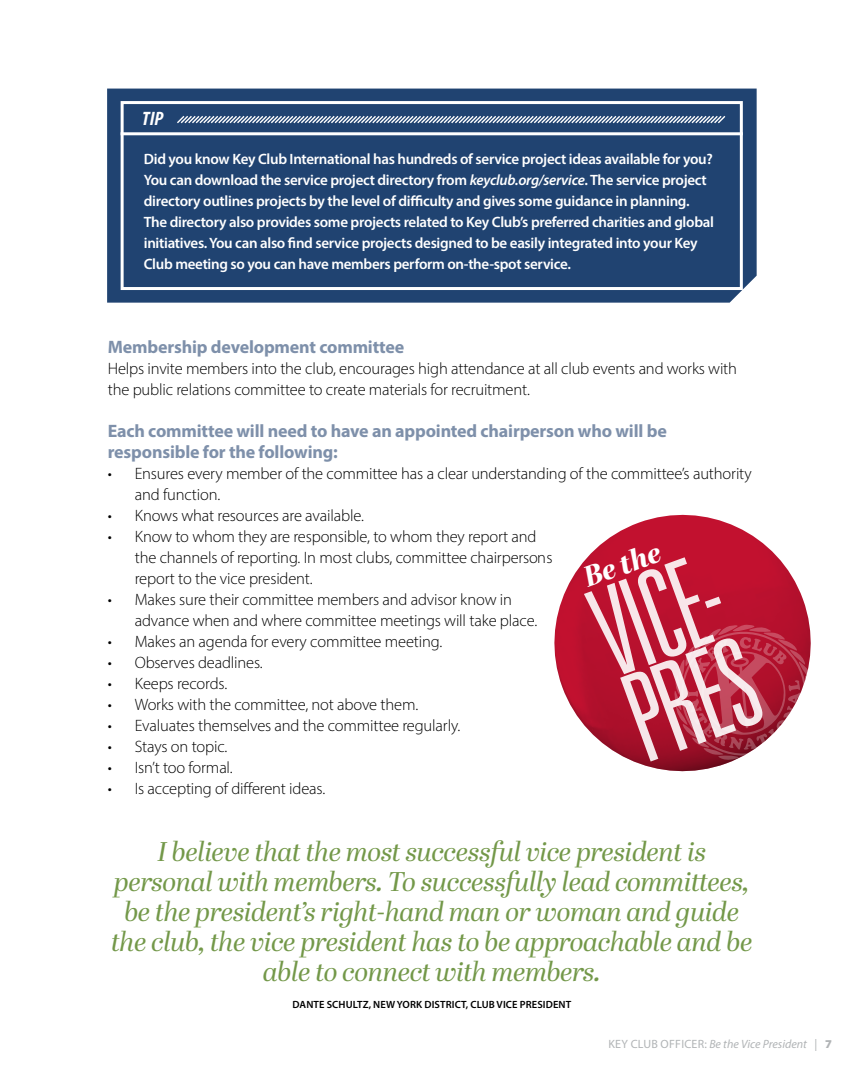
<style>
.page{position:relative;width:864px;height:1080px;background:#fff}
.page>*{position:absolute;margin:0;border:0;box-sizing:border-box;transform-origin:0 0}
.t1{font:300 ultra-condensed 123.45px/91.2px "Univers LT Std";color:#fff}
.t2{font:italic 800 28.5px "Abril Display";color:#fff}
.t3{font:italic 27px/30px "Abril Display";letter-spacing:-.01em;color:#739849;text-align:center}
.t4{font:italic 700 condensed 19.5px "Myriad Pro";color:#fff}
.t5{font:700 18px/21px "Myriad Pro";letter-spacing:-.01em;color:#7e90aa}
.t6{font:300 16.5px/21px "Myriad Pro";letter-spacing:-.01em;color:#000}
.t7{font:600 15px/21px "Myriad Pro";letter-spacing:-.02em;color:#fff}
.t8{font:italic 12px "Myriad Pro";color:#b1b4b6}
.t9{font:600 10.5px "Myriad Pro";letter-spacing:.01em;color:#000}
.s1{font-style:italic}
.s2{font-style:normal}
.s3{font-weight:900;font-style:normal}
</style>
<div class="page">
<div style="left:107px;top:89px;width:650px;height:214px;background:#204371"></div>
<div style="left:121px;top:101px;width:622px;height:189px;border:3px solid #fff"></div>
<svg style="left:175px;top:114px;width:552px;height:11px;background:#647c9c"></svg>
<hr style="left:121px;top:132px;width:622px;height:3px;background:#fff">
<svg style="left:554px;top:514px;width:256px;height:258px;fill:#c0112f"></svg>
<svg style="left:674px;top:625px;width:137px;height:139px;background:#bc4459"></svg>
<p class="t4" style="left:142px;top:106px;width:23px">TIP</p>
<p class="t7" style="left:144px;top:148px;width:572px">Did you know Key Club International has hundreds of service project ideas available for you?<br>You can download the service project directory from <span class="s1">keyclub.org/service</span>. The service project directory outlines projects by the level of difficulty and gives some guidance in planning.<br>The directory also provides some projects related to Key Club’s preferred charities and global initiatives. You can also find service projects designed to be easily integrated into your Key Club meeting so you can have members perform on-the-spot service.</p>
<p class="t5" style="left:108px;top:336px;width:298px">Membership development committee</p>
<p class="t6" style="left:108px;top:358px;width:631px">Helps invite members into the club, encourages high attendance at all club events and works with the public relations committee to create materials for recruitment.</p>
<p class="t5" style="left:108px;top:420px;width:561px">Each committee will need to have an appointed chairperson who will be responsible for the following:</p>
<p class="t6" style="left:135px;top:463px;width:618px;text-indent:-27px">• Ensures every member of the committee has a clear understanding of the committee’s authority and function.</p>
<p class="t6" style="left:108px;top:505px;width:258px">• Knows what resources are available.</p>
<p class="t6" style="left:135px;top:526px;width:419px;text-indent:-27px">• Know to whom they are responsible, to whom they report and the channels of reporting. In most clubs, committee chairpersons report to the vice president.</p>
<p class="t6" style="left:135px;top:589px;width:404px;text-indent:-27px">• Makes sure their committee members and advisor know in advance when and where committee meetings will take place.</p>
<p class="t6" style="left:108px;top:631px;width:336px">• Makes an agenda for every committee meeting.</p>
<p class="t6" style="left:108px;top:652px;width:156px">• Observes deadlines.</p>
<p class="t6" style="left:108px;top:673px;width:121px">• Keeps records.</p>
<p class="t6" style="left:108px;top:694px;width:312px">• Works with the committee, not above them.</p>
<p class="t6" style="left:108px;top:715px;width:354px">• Evaluates themselves and the committee regularly.</p>
<p class="t6" style="left:108px;top:736px;width:121px">• Stays on topic.</p>
<p class="t6" style="left:108px;top:757px;width:126px">• Isn’t too formal.</p>
<p class="t6" style="left:108px;top:778px;width:219px">• Is accepting of different ideas.</p>
<h2 class="t2" style="left:578px;top:559px;width:81px;rotate:-20deg">Be the</h2>
<h1 class="t1" style="left:583px;top:594px;width:172px;rotate:-20deg">VICE-<br>PRES</h1>
<p class="t3" style="left:111px;top:838px;width:643px">I believe that the most successful vice president is personal with members. To successfully lead committees, be the president’s right-hand man or woman and guide the club, the vice president has to be approachable and be able to connect with members.</p>
<p class="t9" style="left:292px;top:998px;width:280px">DANTE SCHULTZ, NEW YORK DISTRICT, CLUB VICE PRESIDENT</p>
<p class="t8" style="left:609px;top:1037px;width:225px"><span class="s2">KEY CLUB OFFICER:</span> Be the Vice President <span class="s2">|</span> <span class="s3">7</span></p>
</div>
